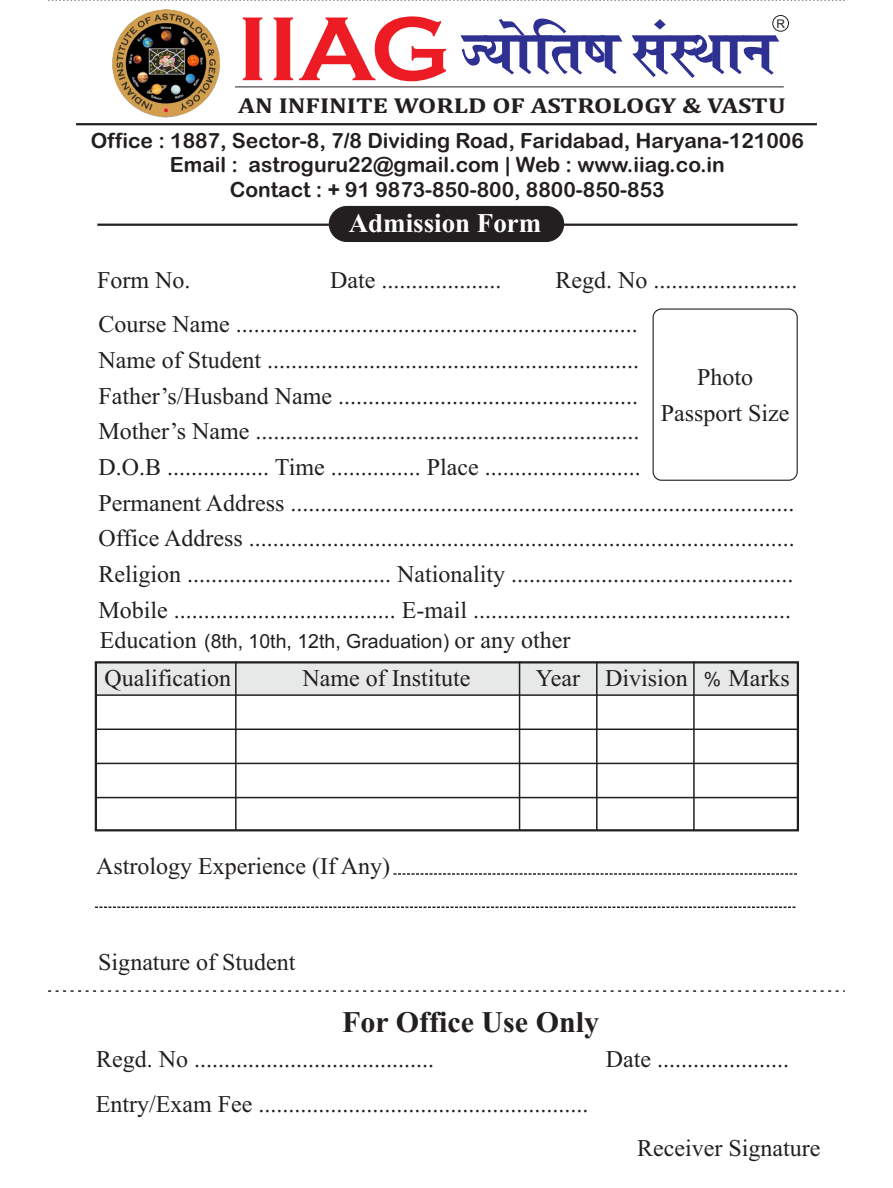
<style>
.page{position:relative;width:893px;height:1188px;background:#fff}
.page>*{position:absolute;margin:0;border:0;box-sizing:border-box;transform-origin:0 0}
.t1{font:70.5px "Kruti Dev 690";color:#2e3092}
.t2{font:700 30px "Times New Roman";color:#231f20}
.t3{font:700 27px "Times New Roman";color:#fff}
.t4{font:24px/35.7px "Times New Roman";color:#231f20}
.t5{font:700 21.9px "Cambria";color:#231f20;scale:1.2 1}
.t6{font:21px/24.3px "Arial Rounded MT Bold";color:#231f20;text-align:center}
.t7{font:19.5px "Arial";color:#231f20}
.t8{font:12px "Arial";color:#231f20}
.s1{font-family:"Times New Roman";font-size:24px}
.s2{font-family:"Arial";font-size:19.5px}
</style>
<div class="page">
<div style="left:96px;top:661px;width:701px;height:34px;background:#e7e8e8"></div>
<svg style="left:243px;top:16px;width:204px;height:66px"></svg>
<hr style="left:235px;top:87px;width:549px;height:1px;background:#231f20">
<hr style="left:76px;top:123px;width:741px;height:2px;background:#231f20">
<svg style="left:48px;top:0;width:797px;height:1px"></svg>
<svg style="left:48px;top:990px;width:797px;height:2px"></svg>
<svg style="left:394px;top:873px;width:403px;height:2px"></svg>
<svg style="left:95px;top:907px;width:701px;height:1px"></svg>
<hr style="left:96px;top:694px;width:702px;height:2px;background:#231f20">
<hr style="left:96px;top:729px;width:702px;height:1px;background:#231f20">
<hr style="left:96px;top:763px;width:702px;height:1px;background:#231f20">
<hr style="left:96px;top:797px;width:702px;height:1px;background:#231f20">
<div style="left:95px;top:661px;width:704px;height:170px;border:2px solid #231f20"></div>
<hr style="left:235px;top:662px;width:2px;height:169px;background:#231f20">
<hr style="left:519px;top:662px;width:1px;height:169px;background:#231f20">
<hr style="left:596px;top:662px;width:2px;height:169px;background:#231f20">
<hr style="left:693px;top:662px;width:2px;height:169px;background:#231f20">
<div style="left:653px;top:308px;width:145px;height:173px;border:1px solid #231f20;border-radius:8px"></div>
<div style="left:329px;top:206px;width:235px;height:36px;background:#231f20;border:1px solid #231f20;border-radius:18px"></div>
<hr style="left:97px;top:224px;width:232px;height:2px;background:#231f20">
<hr style="left:564px;top:224px;width:233px;height:2px;background:#231f20">
<img style="left:112px;top:9px;width:108px;height:109px">
<div style="left:772px;top:15px;width:17px;height:17px;border:1px solid #231f20;border-radius:50%"></div>
<h1 class="t1" style="left:460px;top:14px;width:315px">T;ksfr"k laLFkku</h1>
<p class="t5" style="left:238px;top:96px;width:458px">AN INFINITE WORLD OF ASTROLOGY &amp; VASTU</p>
<p class="t8" style="left:777px;top:19px;width:10px">R</p>
<p class="t6" style="left:91px;top:130px;width:714px">Office : 1887, Sector-8, 7/8 Dividing Road, Faridabad, Haryana-121006<br>Email : astroguru22@gmail.com | Web : www.iiag.co.in<br>Contact : + 91 9873-850-800, 8800-850-853</p>
<p class="t3" style="left:349px;top:214px;width:194px">Admission Form</p>
<p class="t4" style="left:97px;top:265px;width:95px">Form No.</p>
<p class="t4" style="left:330px;top:265px;width:173px">Date ....................</p>
<p class="t4" style="left:555px;top:265px;width:243px">Regd. No ........................</p>
<p class="t4" style="left:99px;top:309px;width:698px">Course Name ...................................................................<br>Name of Student ..............................................................<br>Father’s/Husband Name ..................................................<br>Mother’s Name ................................................................<br>D.O.B ................. Time ............... Place ..........................<br>Permanent Address ....................................................................................<br>Office Address ...........................................................................................<br>Religion .................................. Nationality ...............................................<br>Mobile ..................................... E-mail .....................................................</p>
<p class="t4" style="left:661px;top:362px;width:130px;text-align:center">Photo<br>Passport Size</p>
<p class="t7" style="left:100px;top:634px;width:472px"><span class="s1">Education</span> (8th, 10th, 12th, Graduation) <span class="s1">or any other</span></p>
<p class="t4" style="left:104px;top:662px;width:128px">Qualification</p>
<p class="t4" style="left:303px;top:662px;width:169px">Name of Institute</p>
<p class="t4" style="left:536px;top:662px;width:255px">Year Division <span class="s2">%</span> Marks</p>
<p class="t4" style="left:96px;top:850px;width:295px">Astrology Experience (If Any)</p>
<p class="t4" style="left:98px;top:946px;width:199px">Signature of Student</p>
<p class="t2" style="left:342px;top:1012px;width:258px">For Office Use Only</p>
<p class="t4" style="left:96px;top:1043px;width:339px">Regd. No ........................................</p>
<p class="t4" style="left:606px;top:1043px;width:185px">Date ......................</p>
<p class="t4" style="left:96px;top:1089px;width:494px">Entry/Exam Fee .......................................................</p>
<p class="t4" style="left:637px;top:1132px;width:185px">Receiver Signature</p>
</div>
